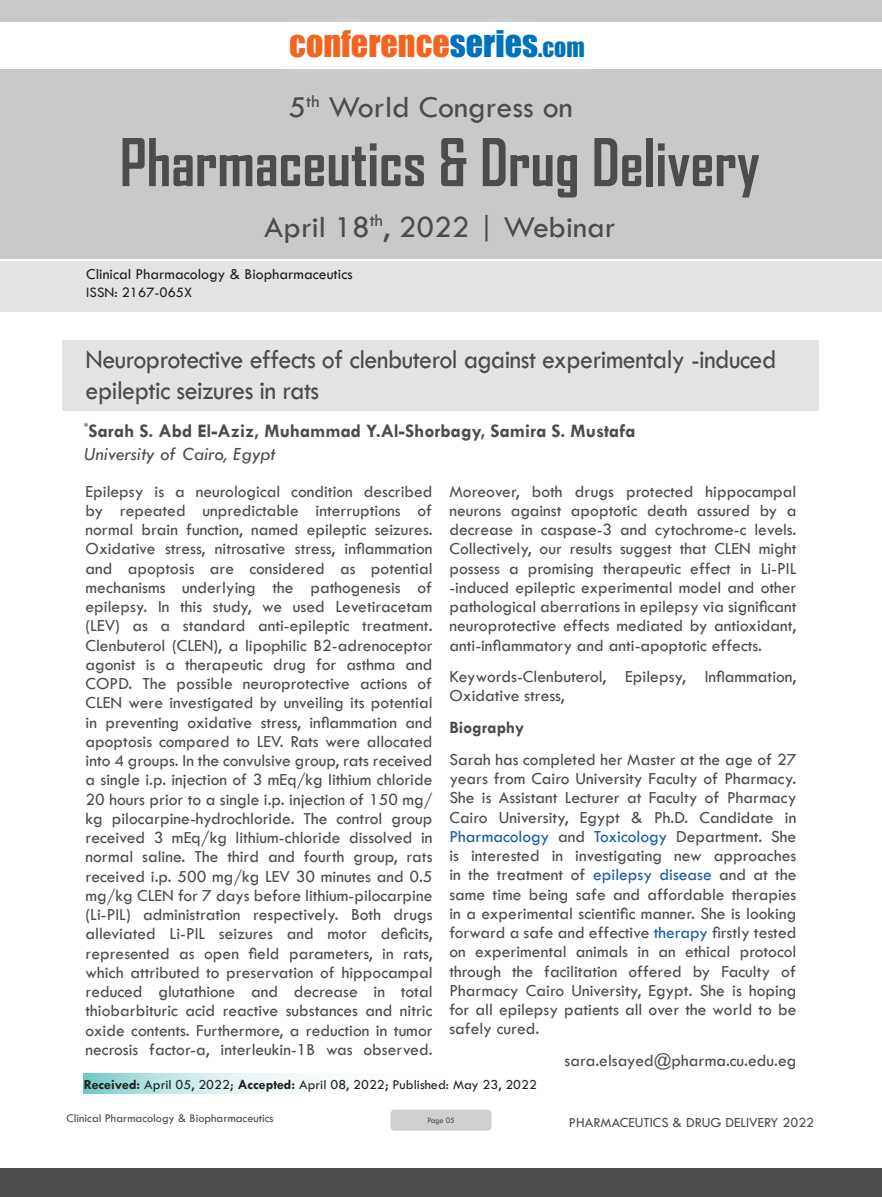
<style>
.page{position:relative;width:882px;height:1197px;background:#fff}
.page>*{position:absolute;margin:0;border:0;box-sizing:border-box;transform-origin:0 0}
.t1{font:700 63px "Agency FB";color:#4b4c4d;scale:.95 1}
.t2{font:33.95px "Impact";color:#f36421}
.t3{font:31.5px "Tw Cen";color:#4b4c4d}
.t4{font:27.65px/30.8px "Tw Cen";letter-spacing:-.02em;color:#4b4c4d;scale:.94 1}
.t5{font:700 19.25px "Tw Cen";color:#4b4c4d}
.t6{font:italic 19.25px "Tw Cen";color:#4b4c4d}
.Abstract{font:17.5px/19.2px "Tw Cen";color:#4b4c4d;text-align:justify}
.Abstract-2{font:700 17.5px "Tw Cen";color:#4b4c4d}
.t7{font:15.75px "Tw Cen";color:#231f20}
.t8{font:14.88px "Tw Cen";color:#231f20}
.t9{font:14.35px "Tw Cen";color:#4b4c4d}
.Paragraph_Style_1{font:14px "Tw Cen";color:#231f20}
.t10{font:12.25px "Tw Cen";color:#4b4c4d}
.t11{font:8.58px "Tw Cen";letter-spacing:-.02em;color:#4b4c4d;scale:.95 1}
.s1{color:#0072bc}
.s2{font-size:23.8px;color:#0072bc}
.s3{color:#175d9e}
.s4{font-weight:700}
</style>
<div class="page">
<div style="left:0;top:0;width:882px;height:259px;background:#c9c9c9"></div>
<div style="left:0;top:1168px;width:882px;height:29px;background:#4b4c4d"></div>
<div style="left:1px;top:261px;width:881px;height:51px;background:#e4e4e4"></div>
<div style="left:390px;top:1110px;width:102px;height:21px;background:#cfd0d2;border-radius:4px"></div>
<div style="left:63px;top:341px;width:756px;height:70px;background:#e4e4e4"></div>
<div style="left:0;top:22px;width:882px;height:47px;background:#fff"></div>
<svg style="left:84px;top:1074px;width:216px;height:20px;background:#c4e8e7"></svg>
<h2 class="t2" style="left:289px;top:17px;width:297px">CONFERENCE<span class="s1">SERIES</span><span class="s2">.COM</span></h2>
<h3 class="t3" style="left:289px;top:88px;width:286px">5<sup>th</sup> World Congress on</h3>
<h1 class="t1" style="left:120px;top:123px;width:675px">Pharmaceutics &amp; Drug Delivery</h1>
<h3 class="t3" style="left:264px;top:208px;width:353px">April 18<sup>th</sup>, 2022 | Webinar</h3>
<p class="t7" style="left:86px;top:265px;width:268px">Clinical Pharmacology &amp; Biopharmaceutics</p>
<p class="t8" style="left:86px;top:284px;width:108px">ISSN: 2167-065X</p>
<p class="t4" style="left:86px;top:344px;width:736px">Neuroprotective effects of clenbuterol against experimentaly -induced epileptic seizures in rats</p>
<p class="t5" style="left:84px;top:419px;width:553px"><sup>*</sup>Sarah S. Abd El-Aziz, Muhammad Y.Al-Shorbagy, Samira S. Mustafa</p>
<p class="t6" style="left:84px;top:442px;width:193px">University of Cairo, Egypt</p>
<p class="Abstract" style="left:86px;top:481px;width:349px">Epilepsy is a neurological condition described by repeated unpredictable interruptions of normal brain function, named epileptic seizures.<br>Oxidative stress, nitrosative stress, inflammation and apoptosis are considered as potential mechanisms underlying the pathogenesis of epilepsy. In this study, we used Levetiracetam (LEV) as a standard anti-epileptic treatment.<br>Clenbuterol (CLEN), a lipophilic B2-adrenoceptor agonist is a therapeutic drug for asthma and COPD. The possible neuroprotective actions of CLEN were investigated by unveiling its potential in preventing oxidative stress, inflammation and apoptosis compared to LEV. Rats were allocated into 4 groups. In the convulsive group, rats received a single i.p. injection of 3 mEq/kg lithium chloride 20 hours prior to a single i.p. injection of 150 mg/ kg pilocarpine-hydrochloride. The control group received 3 mEq/kg lithium-chloride dissolved in normal saline. The third and fourth group, rats received i.p. 500 mg/kg LEV 30 minutes and 0.5 mg/kg CLEN for 7 days before lithium-pilocarpine (Li-PIL) administration respectively. Both drugs alleviated Li-PIL seizures and motor deficits, represented as open field parameters, in rats, which attributed to preservation of hippocampal reduced glutathione and decrease in total thiobarbituric acid reactive substances and nitric oxide contents. Furthermore, a reduction in tumor necrosis factor-a, interleukin-1B was observed.</p>
<p class="Abstract" style="left:449px;top:481px;width:349px">Moreover, both drugs protected hippocampal neurons against apoptotic death assured by a decrease in caspase-3 and cytochrome-c levels.<br>Collectively, our results suggest that CLEN might possess a promising therapeutic effect in Li-PIL -induced epileptic experimental model and other pathological aberrations in epilepsy via significant neuroprotective effects mediated by antioxidant, anti-inflammatory and anti-apoptotic effects.</p>
<p class="Abstract" style="left:449px;top:667px;width:348px">Keywords-Clenbuterol, Epilepsy, Inflammation,<br>Oxidative stress,</p>
<p class="Abstract-2" style="left:449px;top:717px;width:76px">Biography</p>
<p class="Abstract" style="left:449px;top:750px;width:349px">Sarah has completed her Master at the age of 27 years from Cairo University Faculty of Pharmacy.<br>She is Assistant Lecturer at Faculty of Pharmacy Cairo University, Egypt &amp; Ph.D. Candidate in <span class="s3">Pharmacology</span> and <span class="s3">Toxicology</span> Department. She is interested in investigating new approaches in the treatment of <span class="s3">epilepsy disease</span> and at the same time being safe and affordable therapies in a experimental scientific manner. She is looking forward a safe and effective <span class="s3">therapy</span> firstly tested on experimental animals in an ethical protocol through the facilitation offered by Faculty of Pharmacy Cairo University, Egypt. She is hoping for all epilepsy patients all over the world to be safely cured.</p>
<p class="Abstract" style="left:565px;top:1051px;width:233px">sara.elsayed@pharma.cu.edu.eg</p>
<p class="Paragraph_Style_1" style="left:84px;top:1076px;width:455px"><span class="s4">Received:</span> April 05, 2022; <span class="s4">Accepted:</span> April 08, 2022; Published: May 23, 2022</p>
<p class="t10" style="left:66px;top:1111px;width:209px">Clinical Pharmacology &amp; Biopharmaceutics</p>
<p class="t9" style="left:569px;top:1114px;width:247px">PHARMACEUTICS &amp; DRUG DELIVERY 2022</p>
<p class="t11" style="left:427px;top:1115px;width:30px">Page 05</p>
</div>
